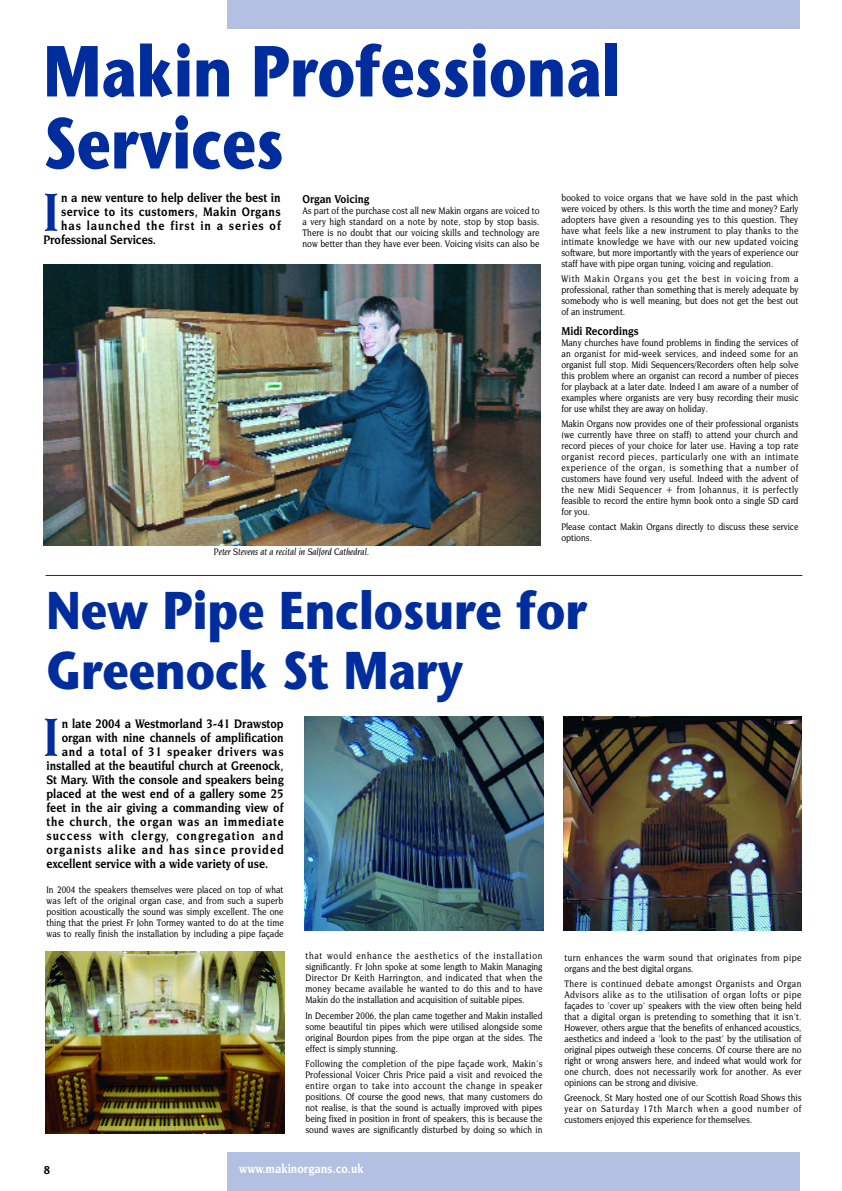
<style>
.page{position:relative;width:842px;height:1191px;background:#fff}
.page>*{position:absolute;margin:0;border:0;box-sizing:border-box;transform-origin:0 0}
.t1{font:700 72px/72px "Stone Sans";color:#002d9d;scale:.83 1}
.t2{font:700 57px "Novarese IT Cby BT";color:#002d9d;scale:.86 1}
.t3{font:700 53px/60px "Stone Sans";color:#002d9d;scale:.87 1}
.t4{font:700 13px "Novarese IT Cby BT";color:#000;scale:.86 1}
.t5{font:700 13px "Novarese IT Cby BT";letter-spacing:.085em;color:#000;scale:.86 1}
.t6{font:700 13px "Novarese IT Cby BT";letter-spacing:.06em;color:#000;scale:.86 1}
.t7{font:700 13px "Novarese IT Cby BT";letter-spacing:.035em;color:#000;scale:.86 1}
.t8{font:700 13px "Novarese IT Cby BT";color:#fff;scale:.86 1}
.t9{font:700 12px "Novarese IT Cby BT";color:#000;scale:.86 1}
.t10{font:700 12px "Novarese IT Cby BT";color:#000}
.t11{font:500 10px/11px "Novarese IT Cby BT";color:#000;text-align:justify;scale:.86 1}
.t12{font:500 10px/11px "Novarese IT Cby BT";letter-spacing:.045em;color:#000;scale:.86 1}
.t13{font:italic 500 10px "Novarese IT Cby BT";color:#000;scale:.87 1}
</style>
<div class="page">
<div style="left:227px;top:0;width:572px;height:28px;background:#b3c0e1"></div>
<div style="left:227px;top:1152px;width:572px;height:39px;background:#b3c0e1"></div>
<img style="left:44px;top:264px;width:496px;height:281px">
<img style="left:563px;top:717px;width:238px;height:213px">
<img style="left:304px;top:717px;width:239px;height:213px">
<img style="left:46px;top:951px;width:239px;height:182px">
<hr style="left:46px;top:575px;width:756px;height:1px;background:#002d9d">
<h1 class="t1" style="left:44px;top:43px;width:697px">Makin Professional<br>Services</h1>
<h3 class="t4" style="left:61px;top:192px;width:257px">n a new venture to help deliver the best in</h3>
<h3 class="t7" style="left:61px;top:206px;width:257px">service to its customers, Makin Organs</h3>
<h3 class="t5" style="left:61px;top:220px;width:257px">has launched the first in a series of</h3>
<h3 class="t4" style="left:44px;top:234px;width:133px">Professional Services.</h3>
<h2 class="t2" style="left:44px;top:189px;width:19px">I</h2>
<p class="t9" style="left:302px;top:194px;width:79px">Organ Voicing</p>
<p class="t11" style="left:302px;top:206px;width:277px">As part of the purchase cost all new Makin organs are voiced to a very high standard on a note by note, stop by stop basis.<br>There is no doubt that our voicing skills and technology are now better than they have ever been. Voicing visits can also be</p>
<p class="t11" style="left:561px;top:193px;width:277px">booked to voice organs that we have sold in the past which were voiced by others. Is this worth the time and money? Early adopters have given a resounding yes to this question. They have what feels like a new instrument to play thanks to the intimate knowledge we have with our new updated voicing software, but more importantly with the years of experience our staff have with pipe organ tuning, voicing and regulation.</p>
<p class="t11" style="left:561px;top:274px;width:277px">With Makin Organs you get the best in voicing from a professional, rather than something that is merely adequate by somebody who is well meaning, but does not get the best out of an instrument.</p>
<p class="t9" style="left:561px;top:326px;width:91px">Midi Recordings</p>
<p class="t11" style="left:561px;top:337px;width:277px">Many churches have found problems in finding the services of an organist for mid-week services, and indeed some for an organist full stop. Midi Sequencers/Recorders often help solve this problem where an organist can record a number of pieces for playback at a later date. Indeed I am aware of a number of examples where organists are very busy recording their music for use whilst they are away on holiday.</p>
<p class="t11" style="left:561px;top:418px;width:277px">Makin Organs now provides one of their professional organists (we currently have three on staff) to attend your church and record pieces of your choice for later use. Having a top rate organist record pieces, particularly one with an intimate experience of the organ, is something that a number of customers have found very useful. Indeed with the advent of the new Midi Sequencer + from Johannus, it is perfectly feasible to record the entire hymn book onto a single SD card for you.</p>
<p class="t11" style="left:561px;top:522px;width:277px">Please contact Makin Organs directly to discuss these service options.</p>
<p class="t13" style="left:214px;top:548px;width:180px">Peter Stevens at a recital in Salford Cathedral.</p>
<h3 class="t3" style="left:47px;top:586px;width:622px">New Pipe Enclosure for<br>Greenock St Mary</h3>
<h3 class="t4" style="left:62px;top:718px;width:260px">n late 2004 a Westmorland 3-41 Drawstop</h3>
<h3 class="t4" style="left:62px;top:732px;width:259px">organ with nine channels of amplification</h3>
<h3 class="t6" style="left:62px;top:746px;width:259px">and a total of 31 speaker drivers was</h3>
<h3 class="t4" style="left:47px;top:760px;width:277px">installed at the beautiful church at Greenock,</h3>
<h3 class="t4" style="left:47px;top:774px;width:277px">St Mary. With the console and speakers being</h3>
<h3 class="t4" style="left:47px;top:788px;width:277px">placed at the west end of a gallery some 25</h3>
<h3 class="t4" style="left:47px;top:802px;width:277px">feet in the air giving a commanding view of</h3>
<h3 class="t6" style="left:47px;top:816px;width:277px">the church, the organ was an immediate</h3>
<h3 class="t5" style="left:47px;top:830px;width:277px">success with clergy, congregation and</h3>
<h3 class="t5" style="left:47px;top:844px;width:277px">organists alike and has since provided</h3>
<h3 class="t4" style="left:47px;top:858px;width:260px">excellent service with a wide variety of use.</h3>
<h2 class="t2" style="left:44px;top:714px;width:19px">I</h2>
<p class="t11" style="left:47px;top:884px;width:277px">In 2004 the speakers themselves were placed on top of what was left of the original organ case, and from such a superb position acoustically the sound was simply excellent. The one thing that the priest Fr John Tormey wanted to do at the time was to really finish the installation by including a pipe façade</p>
<p class="t11" style="left:305px;top:951px;width:277px">that would enhance the aesthetics of the installation significantly. Fr John spoke at some length to Makin Managing Director Dr Keith Harrington, and indicated that when the money became available he wanted to do this and to have Makin do the installation and acquisition of suitable pipes.</p>
<p class="t11" style="left:305px;top:1010px;width:277px">In December 2006, the plan came together and Makin installed some beautiful tin pipes which were utilised alongside some original Bourdon pipes from the pipe organ at the sides. The effect is simply stunning.</p>
<p class="t11" style="left:305px;top:1058px;width:277px">Following the completion of the pipe façade work, Makin’s Professional Voicer Chris Price paid a visit and revoiced the entire organ to take into account the change in speaker positions. Of course the good news, that many customers do not realise, is that the sound is actually improved with pipes being fixed in position in front of speakers, this is because the sound waves are significantly disturbed by doing so which in</p>
<p class="t10" style="left:44px;top:1164px;width:8px">8</p>
<h3 class="t8" style="left:239px;top:1163px;width:146px">www.makinorgans.co.uk</h3>
<p class="t12" style="left:564px;top:952px;width:277px">turn enhances the warm sound that originates from pipe organs and the best digital organs.</p>
<p class="t11" style="left:564px;top:978px;width:277px">There is continued debate amongst Organists and Organ Advisors alike as to the utilisation of organ lofts or pipe façades to ‘cover up’ speakers with the view often being held that a digital organ is pretending to something that it isn’t.<br>However, others argue that the benefits of enhanced acoustics, aesthetics and indeed a ‘look to the past’ by the utilisation of original pipes outweigh these concerns. Of course there are no right or wrong answers here, and indeed what would work for one church, does not necessarily work for another. As ever opinions can be strong and divisive.</p>
<p class="t11" style="left:564px;top:1093px;width:277px">Greenock, St Mary hosted one of our Scottish Road Shows this year on Saturday 17th March when a good number of customers enjoyed this experience for themselves.</p>
</div>
